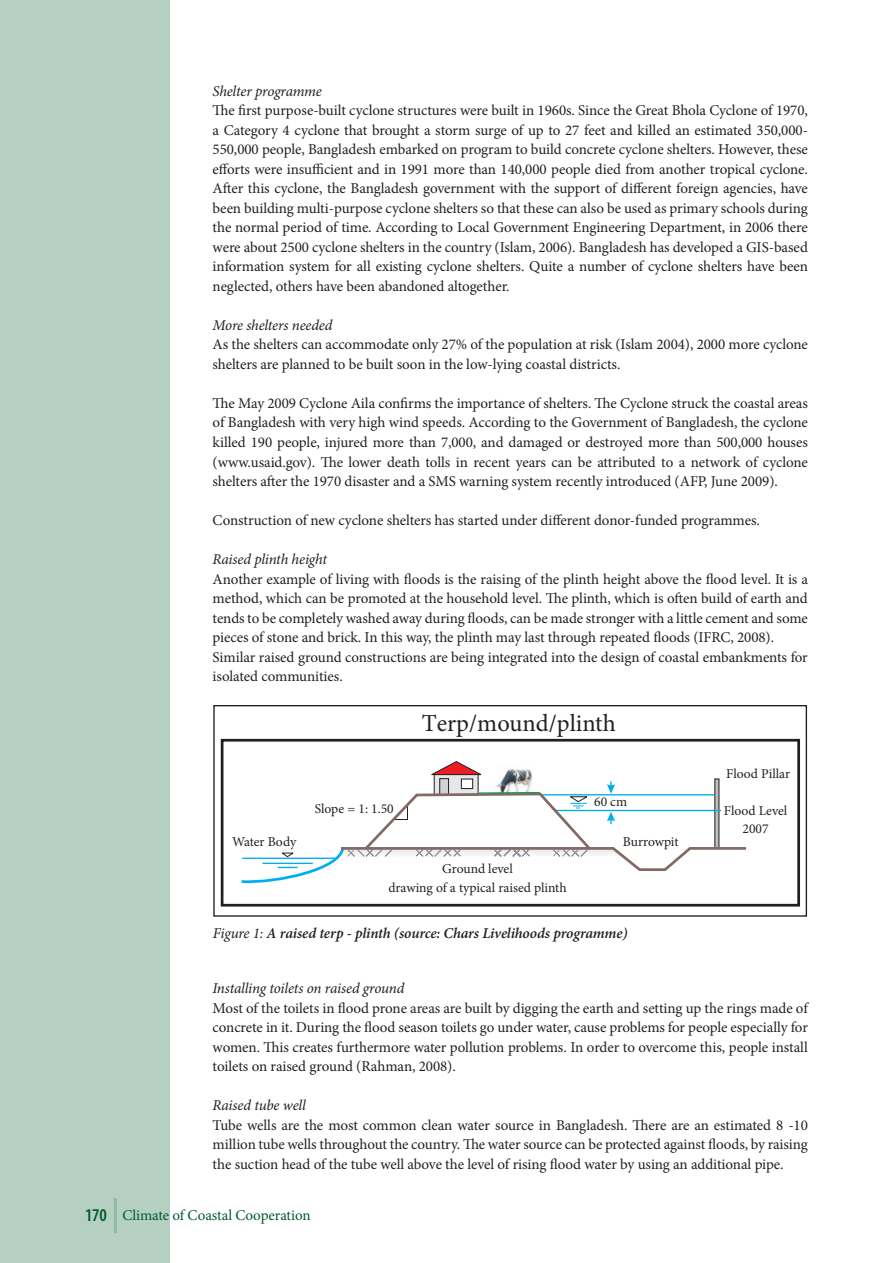
<style>
.page{position:relative;width:893px;height:1263px;background:#fff}
.page>*{position:absolute;margin:0;border:0;box-sizing:border-box;transform-origin:0 0}
.t1{font:24.45px "Minion Pro";color:#231f20}
.t2{font:15px/19.5px "Minion Pro";letter-spacing:-.005em;color:#231f20;text-align:justify}
.t3{font:italic 15px "Minion Pro";letter-spacing:-.015em;color:#231f20}
.t4{font:italic 600 15px "Minion Pro";letter-spacing:-.01em;color:#231f20}
.t5{font:15px "Minion Pro";letter-spacing:-.005em;color:#005a2d}
.t6{font:13.65px/18.3px "Minion Pro";color:#231f20;text-align:center}
.s1{font-weight:400}
.s2{font-family:"Myriad Pro";font-weight:600;font-stretch:condensed;font-size:18px}
</style>
<div class="page">
<div style="left:0;top:0;width:170px;height:1263px;background:#b5d0c2"></div>
<hr style="left:114px;top:1198px;width:3px;height:35px;background:#005a2d">
<div style="left:221px;top:739px;width:579px;height:167px;border:3px solid #231f20"></div>
<div style="left:213px;top:705px;width:594px;height:212px;border:1px solid #231f20"></div>
<svg style="left:434px;top:774px;width:44px;height:21px"></svg>
<svg style="left:431px;top:761px;width:51px;height:14px"></svg>
<div style="left:440px;top:778px;width:9px;height:17px;background:#d1d2d4;border:1px solid #231f20"></div>
<svg style="left:461px;top:779px;width:12px;height:2px"></svg>
<img style="left:501px;top:769px;width:31px;height:12px">
<svg style="left:241px;top:781px;width:505px;height:103px"></svg>
<hr style="left:479px;top:792px;width:61px;height:1px;background:#00a54f">
<p class="t3" style="left:213px;top:81px;width:111px">Shelter programme</p>
<p class="t2" style="left:213px;top:101px;width:597px">The first purpose-built cyclone structures were built in 1960s. Since the Great Bhola Cyclone of 1970, a Category 4 cyclone that brought a storm surge of up to 27 feet and killed an estimated 350,000- 550,000 people, Bangladesh embarked on program to build concrete cyclone shelters. However, these efforts were insufficient and in 1991 more than 140,000 people died from another tropical cyclone.<br>After this cyclone, the Bangladesh government with the support of different foreign agencies, have been building multi-purpose cyclone shelters so that these can also be used as primary schools during the normal period of time. According to Local Government Engineering Department, in 2006 there were about 2500 cyclone shelters in the country (Islam, 2006). Bangladesh has developed a GIS-based information system for all existing cyclone shelters. Quite a number of cyclone shelters have been neglected, others have been abandoned altogether.</p>
<p class="t3" style="left:213px;top:315px;width:121px">More shelters needed</p>
<p class="t2" style="left:213px;top:335px;width:597px">As the shelters can accommodate only 27% of the population at risk (Islam 2004), 2000 more cyclone shelters are planned to be built soon in the low-lying coastal districts.</p>
<p class="t2" style="left:213px;top:393px;width:597px">The May 2009 Cyclone Aila confirms the importance of shelters. The Cyclone struck the coastal areas of Bangladesh with very high wind speeds. According to the Government of Bangladesh, the cyclone killed 190 people, injured more than 7,000, and damaged or destroyed more than 500,000 houses (www.usaid.gov). The lower death tolls in recent years can be attributed to a network of cyclone shelters after the 1970 disaster and a SMS warning system recently introduced (AFP, June 2009).</p>
<p class="t2" style="left:213px;top:510px;width:549px">Construction of new cyclone shelters has started under different donor-funded programmes.</p>
<p class="t3" style="left:213px;top:549px;width:116px">Raised plinth height</p>
<p class="t2" style="left:213px;top:569px;width:597px;text-align:left">Another example of living with floods is the raising of the plinth height above the flood level. It is a method, which can be promoted at the household level. The plinth, which is often build of earth and tends to be completely washed away during floods, can be made stronger with a little cement and some pieces of stone and brick. In this way, the plinth may last through repeated floods (IFRC, 2008).<br>Similar raised ground constructions are being integrated into the design of coastal embankments for isolated communities.</p>
<p class="t6" style="left:232px;top:833px;width:66px">Water Body</p>
<p class="t6" style="left:315px;top:800px;width:80px">Slope = 1: 1.50</p>
<h1 class="t1" style="left:422px;top:714px;width:196px">Terp/mound/plinth</h1>
<p class="t6" style="left:594px;top:794px;width:34px">60 cm</p>
<p class="t6" style="left:623px;top:833px;width:57px">Burrowpit</p>
<p class="t6" style="left:388px;top:861px;width:180px">Ground level<br>drawing of a typical raised plinth</p>
<p class="t4" style="left:213px;top:923px;width:416px"><span class="s1">Figure 1:</span> A raised terp - plinth (source: Chars Livelihoods programme)</p>
<p class="t6" style="left:726px;top:766px;width:66px">Flood Pillar</p>
<p class="t6" style="left:724px;top:803px;width:65px">Flood Level<br>2007</p>
<p class="t3" style="left:213px;top:978px;width:193px">Installing toilets on raised ground</p>
<p class="t2" style="left:213px;top:998px;width:597px">Most of the toilets in flood prone areas are built by digging the earth and setting up the rings made of concrete in it. During the flood season toilets go under water, cause problems for people especially for women. This creates furthermore water pollution problems. In order to overcome this, people install toilets on raised ground (Rahman, 2008).</p>
<p class="t3" style="left:213px;top:1095px;width:95px">Raised tube well</p>
<p class="t2" style="left:213px;top:1115px;width:597px">Tube wells are the most common clean water source in Bangladesh. There are an estimated 8 -10 million tube wells throughout the country. The water source can be protected against floods, by raising the suction head of the tube well above the level of rising flood water by using an additional pipe.</p>
<p class="t5" style="left:85px;top:1205px;width:227px"><span class="s2">170</span> Climate of Coastal Cooperation</p>
</div>
